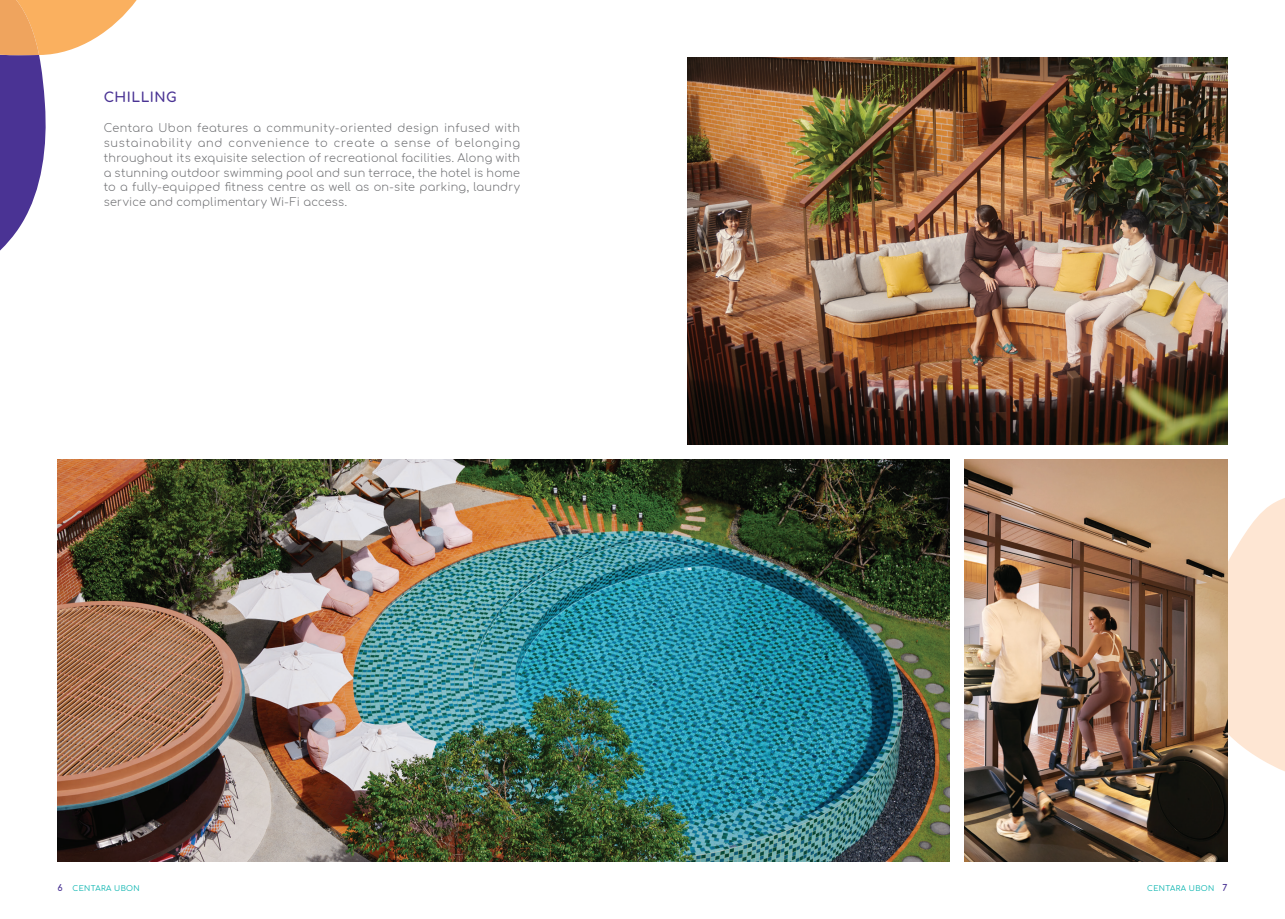
<style>
.page{position:relative;width:1285px;height:919px;background:#fff}
.page>*{position:absolute;margin:0;border:0;box-sizing:border-box;transform-origin:0 0}
.t1{font:700 13.5px "Comfortaa";letter-spacing:.04em;color:#4a3394}
.t2{font:300 11.25px/14.9px "Comfortaa";letter-spacing:.02em;color:#6c6d70;text-align:justify}
.t3{font:7.5px "Comfortaa";letter-spacing:.05em;color:#00b2ad}
.s1{font-weight:700;font-size:9px;color:#4a3394}
</style>
<div class="page">
<svg style="left:1227px;top:487px;width:57px;height:299px"></svg>
<svg style="left:0;top:0;width:137px;height:250px"></svg>
<img style="left:964px;top:459px;width:263px;height:402px">
<img style="left:687px;top:57px;width:540px;height:387px">
<img style="left:57px;top:459px;width:892px;height:402px">
<p class="t1" style="left:104px;top:85px;width:75px">CHILLING</p>
<p class="t2" style="left:104px;top:119px;width:418px">Centara Ubon features a community-oriented design infused with sustainability and convenience to create a sense of belonging throughout its exquisite selection of recreational facilities. Along with a stunning outdoor swimming pool and sun terrace, the hotel is home to a fully-equipped fitness centre as well as on-site parking, laundry service and complimentary Wi-Fi access.</p>
<p class="t3" style="left:57px;top:881px;width:84px"><span class="s1">6</span> CENTARA UBON</p>
<p class="t3" style="left:1146px;top:881px;width:82px">CENTARA UBON <span class="s1">7</span></p>
</div>
